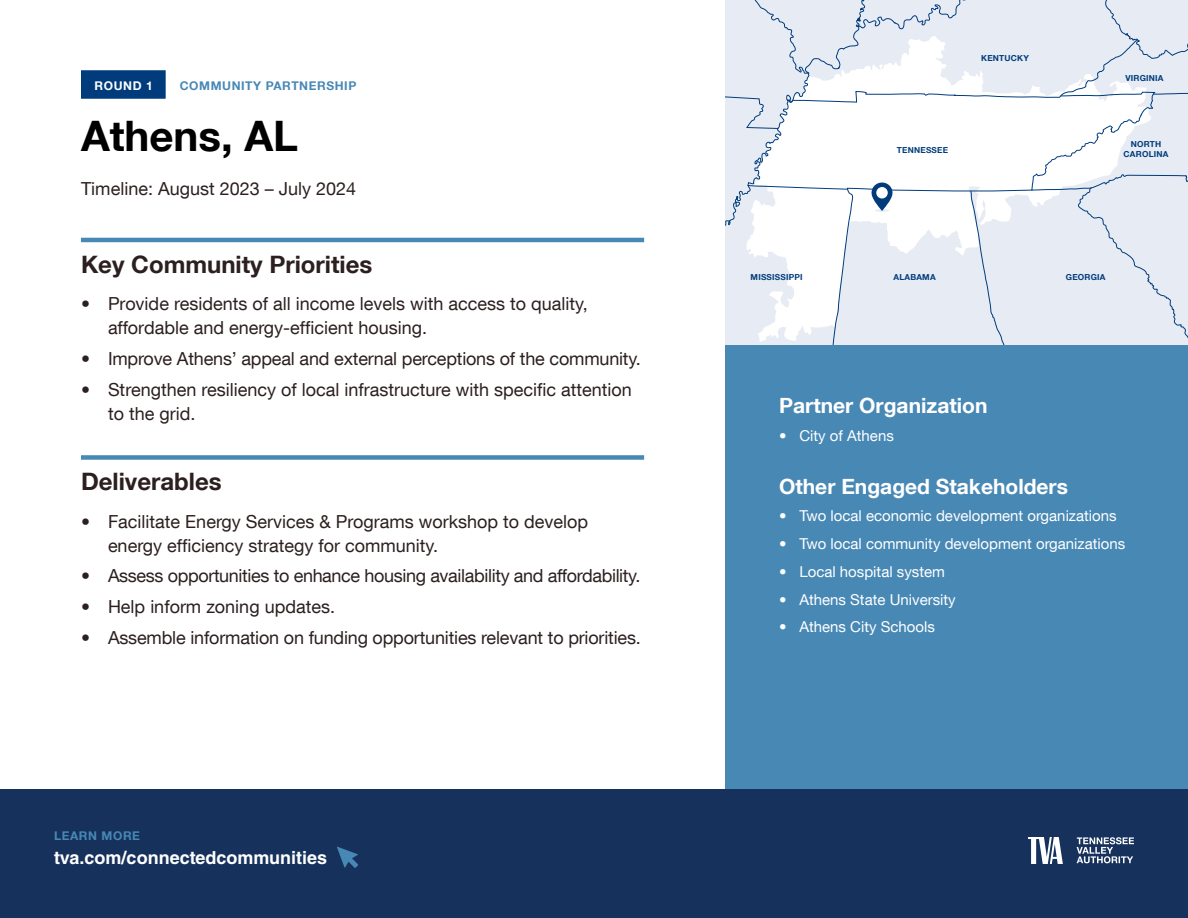
<style>
.page{position:relative;width:1188px;height:918px;background:#fff}
.page>*{position:absolute;margin:0;border:0;box-sizing:border-box;transform-origin:0 0}
.t1{font:700 42px "Helvetica Neue LT Com";color:#000}
.t2{font:700 24px "Helvetica Neue LT Com";color:#2c1f1f}
.t3{font:700 21px "Helvetica Neue LT Com";color:#fff}
.t4{font:18px/24px "Helvetica Neue LT Com";color:#2c1f1f}
.t5{font:18px "Helvetica Neue LT Com";letter-spacing:-.02em;color:#2c1f1f}
.t6{font:700 18px "Helvetica LT Std";color:#fff}
.t7{font:15px "Helvetica Neue LT Com";color:#fff}
.t8{font:700 12px "Helvetica Neue LT Com";letter-spacing:.05em;color:#4888b5}
.t9{font:700 12px "Helvetica Neue LT Com";letter-spacing:.05em;color:#fff}
.t10{font:700 8.25px/9.8px "Helvetica Neue LT Com";letter-spacing:.025em;color:#003c7c;text-align:center}
</style>
<div class="page">
<div style="left:81px;top:70px;width:85px;height:29px;background:#003c7c"></div>
<hr style="left:81px;top:238px;width:563px;height:4px;background:#4888b5">
<div style="left:81px;top:455px;width:563px;height:5px;background:#4888b5"></div>
<div style="left:725px;top:345px;width:463px;height:444px;background:#4888b5"></div>
<div style="left:0;top:789px;width:1188px;height:129px;background:#16325c"></div>
<svg style="left:725px;top:0;width:463px;height:345px"></svg>
<div style="left:876px;top:187px;width:12px;height:11px;background:#fff;border-radius:50%"></div>
<svg style="left:1077px;top:837px;width:57px;height:26px"></svg>
<svg style="left:1028px;top:837px;width:35px;height:27px"></svg>
<svg style="left:337px;top:847px;width:21px;height:21px"></svg>
<p class="t9" style="left:94px;top:78px;width:60px">ROUND 1</p>
<h1 class="t1" style="left:81px;top:110px;width:219px">Athens, AL</h1>
<p class="t4" style="left:81px;top:176px;width:277px">Timeline: August 2023 – July 2024</p>
<p class="t8" style="left:180px;top:78px;width:178px">COMMUNITY PARTNERSHIP</p>
<h2 class="t2" style="left:81px;top:249px;width:293px">Key Community Priorities</h2>
<p class="t4" style="left:108px;top:291px;width:481px;text-indent:-27px">• Provide residents of all income levels with access to quality, affordable and energy-efficient housing.</p>
<p class="t4" style="left:81px;top:346px;width:561px">• Improve Athens’ appeal and external perceptions of the community.</p>
<p class="t4" style="left:108px;top:377px;width:525px;text-indent:-27px">• Strengthen resiliency of local infrastructure with specific attention to the grid.</p>
<h2 class="t2" style="left:81px;top:466px;width:142px">Deliverables</h2>
<p class="t4" style="left:108px;top:509px;width:482px;text-indent:-27px">• Facilitate Energy Services &amp; Programs workshop to develop energy efficiency strategy for community.</p>
<p class="t5" style="left:81px;top:565px;width:561px">• Assess opportunities to enhance housing availability and affordability.</p>
<p class="t4" style="left:81px;top:594px;width:256px">• Help inform zoning updates.</p>
<p class="t4" style="left:81px;top:625px;width:561px">• Assemble information on funding opportunities relevant to priorities.</p>
<p class="t8" style="left:54px;top:828px;width:88px">LEARN MORE</p>
<p class="t6" style="left:54px;top:847px;width:275px">tva.com/connectedcommunities</p>
<p class="t10" style="left:981px;top:53px;width:49px">KENTUCKY</p>
<p class="t10" style="left:897px;top:145px;width:53px">TENNESSEE</p>
<p class="t10" style="left:1126px;top:73px;width:40px">VIRGINIA</p>
<p class="t10" style="left:1124px;top:139px;width:46px">NORTH<br>CAROLINA</p>
<p class="t10" style="left:751px;top:272px;width:53px">MISSISSIPPI</p>
<p class="t10" style="left:893px;top:272px;width:44px">ALABAMA</p>
<p class="t10" style="left:1066px;top:272px;width:41px">GEORGIA</p>
<p class="t3" style="left:779px;top:393px;width:210px">Partner Organization</p>
<p class="t7" style="left:779px;top:426px;width:116px">• City of Athens</p>
<p class="t3" style="left:779px;top:473px;width:290px">Other Engaged Stakeholders</p>
<p class="t7" style="left:779px;top:507px;width:339px">• Two local economic development organizations</p>
<p class="t7" style="left:779px;top:534px;width:348px">• Two local community development organizations</p>
<p class="t7" style="left:779px;top:562px;width:167px">• Local hospital system</p>
<p class="t7" style="left:779px;top:590px;width:178px">• Athens State University</p>
<p class="t7" style="left:779px;top:618px;width:157px">• Athens City Schools</p>
</div>
